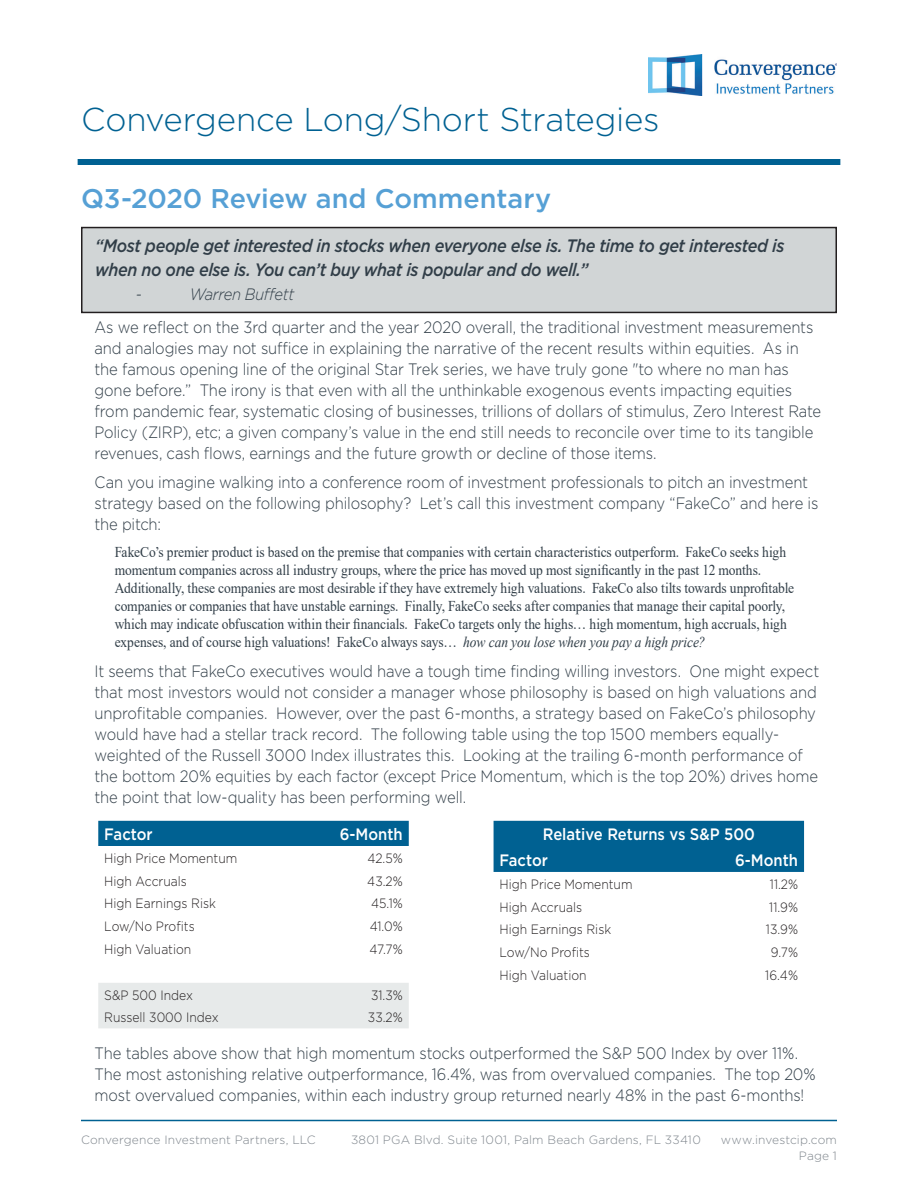
<style>
.page{position:relative;width:918px;height:1188px;background:#fff}
.page>*{position:absolute;margin:0;border:0;box-sizing:border-box;transform-origin:0 0}
.t1{font:300 33px "Gotham";letter-spacing:-.005em;color:#006192}
.t2{font:500 27px "Gotham";letter-spacing:-.005em;color:#56a0d5}
.t3{font:italic 500 18px/24px "Gotham";letter-spacing:-.025em;color:#313e48;scale:.9 1}
.t4{font:300 16.5px/21px "Gotham";letter-spacing:-.01em;color:#313e48;scale:.9 1}
.t5{font:500 16.5px "Gotham";color:#fff;scale:.9 1}
.t6{font:italic 300 16.5px "Gotham";letter-spacing:-.03em;color:#313e48;scale:.9 1}
.t7{font:15px/18px "Times New Roman";letter-spacing:-.005em;color:#313e48;scale:.9 1}
.t8{font:300 13.5px "Gotham";color:#231f20;scale:.9 1}
.t9{font:300 12px/16.5px "Gotham";letter-spacing:.01em;color:#7e858c;text-align:right}
.s1{font-style:italic}
</style>
<div class="page">
<hr style="left:81px;top:1120px;width:756px;height:1px;background:#006192">
<img style="left:648px;top:54px;width:189px;height:42px">
<div style="left:78px;top:159px;width:762px;height:6px;background:#006192"></div>
<div style="left:82px;top:228px;width:754px;height:84px;background:#d1d5d6"></div>
<div style="left:81px;top:227px;width:756px;height:86px;border:2px solid #231f20"></div>
<div style="left:98px;top:821px;width:311px;height:25px;background:#006192"></div>
<div style="left:98px;top:983px;width:311px;height:45px;background:#e7eaea"></div>
<div style="left:494px;top:821px;width:310px;height:51px;background:#006192"></div>
<p class="t1" style="left:81px;top:98px;width:580px">Convergence Long/Short Strategies</p>
<p class="t2" style="left:81px;top:181px;width:472px">Q3-2020 Review and Commentary</p>
<p class="t3" style="left:95px;top:233px;width:767px">“Most people get interested in stocks when everyone else is. The time to get interested is when no one else is. You can’t buy what is popular and do well.”</p>
<p class="t6" style="left:136px;top:283px;width:8px">-</p>
<p class="t6" style="left:190px;top:283px;width:118px">Warren Buffett</p>
<p class="t4" style="left:94px;top:316px;width:809px">As we reflect on the 3rd quarter and the year 2020 overall, the traditional investment measurements and analogies may not suffice in explaining the narrative of the recent results within equities. As in the famous opening line of the original Star Trek series, we have truly gone "to where no man has gone before.” The irony is that even with all the unthinkable exogenous events impacting equities from pandemic fear, systematic closing of businesses, trillions of dollars of stimulus, Zero Interest Rate Policy (ZIRP), etc; a given company’s value in the end still needs to reconcile over time to its tangible revenues, cash flows, earnings and the future growth or decline of those items.</p>
<p class="t4" style="left:94px;top:472px;width:806px">Can you imagine walking into a conference room of investment professionals to pitch an investment strategy based on the following philosophy? Let’s call this investment company “FakeCo” and here is the pitch:</p>
<p class="t7" style="left:115px;top:542px;width:756px">FakeCo’s premier product is based on the premise that companies with certain characteristics outperform. FakeCo seeks high momentum companies across all industry groups, where the price has moved up most significantly in the past 12 months.<br>Additionally, these companies are most desirable if they have extremely high valuations. FakeCo also tilts towards unprofitable companies or companies that have unstable earnings. Finally, FakeCo seeks after companies that manage their capital poorly, which may indicate obfuscation within their financials. FakeCo targets only the highs… high momentum, high accruals, high expenses, and of course high valuations! FakeCo always says… <span class="s1">how can you lose when you pay a high price?</span></p>
<p class="t4" style="left:94px;top:661px;width:807px">It seems that FakeCo executives would have a tough time finding willing investors. One might expect that most investors would not consider a manager whose philosophy is based on high valuations and unprofitable companies. However, over the past 6-months, a strategy based on FakeCo’s philosophy would have had a stellar track record. The following table using the top 1500 members equally&shy;weighted of the Russell 3000 Index illustrates this. Looking at the trailing 6-month performance of the bottom 20% equities by each factor (except Price Momentum, which is the top 20%) drives home the point that low-quality has been performing well.</p>
<p class="t5" style="left:104px;top:823px;width:55px">Factor</p>
<p class="t5" style="left:340px;top:823px;width:71px">6-Month</p>
<p class="t8" style="left:104px;top:849px;width:149px">High Price Momentum</p>
<p class="t8" style="left:367px;top:849px;width:41px">42.5%</p>
<p class="t8" style="left:104px;top:872px;width:93px">High Accruals</p>
<p class="t8" style="left:367px;top:872px;width:41px">43.2%</p>
<p class="t8" style="left:104px;top:895px;width:126px">High Earnings Risk</p>
<p class="t8" style="left:371px;top:895px;width:37px">45.1%</p>
<p class="t8" style="left:104px;top:918px;width:102px">Low/No Profits</p>
<p class="t8" style="left:370px;top:918px;width:38px">41.0%</p>
<p class="t8" style="left:104px;top:941px;width:98px">High Valuation</p>
<p class="t8" style="left:370px;top:941px;width:38px">47.7%</p>
<p class="t8" style="left:104px;top:986px;width:100px">S&amp;P 500 Index</p>
<p class="t8" style="left:371px;top:986px;width:37px">31.3%</p>
<p class="t8" style="left:104px;top:1009px;width:129px">Russell 3000 Index</p>
<p class="t8" style="left:368px;top:1009px;width:40px">33.2%</p>
<p class="t5" style="left:543px;top:823px;width:237px">Relative Returns vs S&amp;P 500</p>
<p class="t5" style="left:500px;top:849px;width:55px">Factor</p>
<p class="t5" style="left:735px;top:849px;width:71px">6-Month</p>
<p class="t8" style="left:500px;top:875px;width:149px">High Price Momentum</p>
<p class="t8" style="left:770px;top:875px;width:33px">11.2%</p>
<p class="t8" style="left:500px;top:898px;width:93px">High Accruals</p>
<p class="t8" style="left:769px;top:898px;width:33px">11.9%</p>
<p class="t8" style="left:500px;top:921px;width:126px">High Earnings Risk</p>
<p class="t8" style="left:766px;top:921px;width:37px">13.9%</p>
<p class="t8" style="left:500px;top:944px;width:102px">Low/No Profits</p>
<p class="t8" style="left:771px;top:944px;width:32px">9.7%</p>
<p class="t8" style="left:500px;top:967px;width:98px">High Valuation</p>
<p class="t8" style="left:765px;top:967px;width:38px">16.4%</p>
<p class="t4" style="left:94px;top:1042px;width:803px">The tables above show that high momentum stocks outperformed the S&amp;P 500 Index by over 11%.<br>The most astonishing relative outperformance, 16.4%, was from overvalued companies. The top 20% most overvalued companies, within each industry group returned nearly 48% in the past 6-months!</p>
<p class="t9" style="left:81px;top:1131px;width:236px">Convergence Investment Partners, LLC</p>
<p class="t9" style="left:351px;top:1131px;width:351px">3801 PGA Blvd. Suite 1001, Palm Beach Gardens, FL 33410</p>
<p class="t9" style="left:721px;top:1131px;width:118px">www.investcip.com<br>Page 1</p>
</div>
